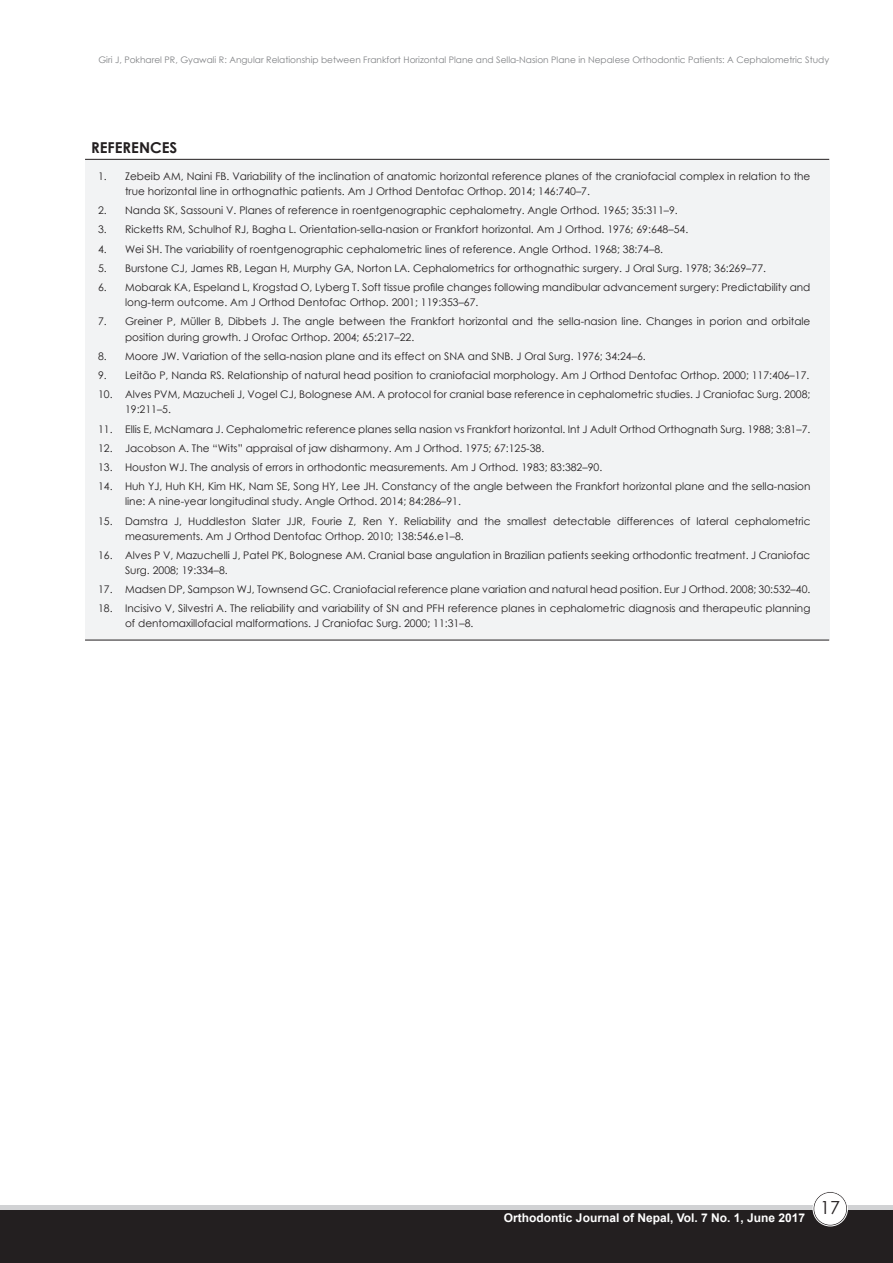
<style>
.page{position:relative;width:893px;height:1263px;background:#fff}
.page>*{position:absolute;margin:0;border:0;box-sizing:border-box;transform-origin:0 0}
.t1{font:18px "Century Gothic";color:#231f20}
.t2{font:700 15px "Century Gothic";color:#231f20}
.t3{font:700 12px "Arial";color:#fff}
.t4{font:10.5px/15px "Century Gothic";color:#231f20}
.t5{font:9px "Century Gothic";color:#808285}
</style>
<div class="page">
<div style="left:0;top:1205px;width:893px;height:58px;background:linear-gradient(to right,#d1d2d4,#d1d2d4)"></div>
<div style="left:0;top:1211px;width:893px;height:52px;background:#231f20"></div>
<div style="left:814px;top:1192px;width:33px;height:33px;background:#fff;border-radius:50%"></div>
<div style="left:813px;top:1192px;width:34px;height:34px;border:1px solid #231f20;border-radius:50%"></div>
<div style="left:813px;top:1191px;width:35px;height:35px;border:1px solid #fff;border-radius:50%"></div>
<div style="left:85px;top:159px;width:744px;height:481px;background:#f2f3f4"></div>
<hr style="left:85px;top:159px;width:744px;height:1px;background:#231f20">
<hr style="left:85px;top:640px;width:744px;height:1px;background:#231f20">
<p class="t5" style="left:98px;top:54px;width:732px">Giri J, Pokharel PR, Gyawali R: Angular Relationship between Frankfort Horizontal Plane and Sella-Nasion Plane in Nepalese Orthodontic Patients: A Cephalometric Study</p>
<p class="t2" style="left:91px;top:136px;width:88px">REFERENCES</p>
<p class="t4" style="left:125px;top:168px;width:687px;text-indent:-27px">1. Zebeib AM, Naini FB. Variability of the inclination of anatomic horizontal reference planes of the craniofacial complex in relation to the true horizontal line in orthognathic patients. Am J Orthod Dentofac Orthop. 2014; 146:740–7.</p>
<p class="t4" style="left:98px;top:203px;width:581px">2. Nanda SK, Sassouni V. Planes of reference in roentgenographic cephalometry. Angle Orthod. 1965; 35:311–9.</p>
<p class="t4" style="left:98px;top:222px;width:592px">3. Ricketts RM, Schulhof RJ, Bagha L. Orientation-sella-nasion or Frankfort horizontal. Am J Orthod. 1976; 69:648–54.</p>
<p class="t4" style="left:98px;top:241px;width:566px">4. Wei SH. The variability of roentgenographic cephalometric lines of reference. Angle Orthod. 1968; 38:74–8.</p>
<p class="t4" style="left:98px;top:260px;width:669px">5. Burstone CJ, James RB, Legan H, Murphy GA, Norton LA. Cephalometrics for orthognathic surgery. J Oral Surg. 1978; 36:269–77.</p>
<p class="t4" style="left:125px;top:280px;width:687px;text-indent:-27px">6. Mobarak KA, Espeland L, Krogstad O, Lyberg T. Soft tissue profile changes following mandibular advancement surgery: Predictability and long-term outcome. Am J Orthod Dentofac Orthop. 2001; 119:353–67.</p>
<p class="t4" style="left:125px;top:314px;width:687px;text-indent:-27px">7. Greiner P, Müller B, Dibbets J. The angle between the Frankfort horizontal and the sella-nasion line. Changes in porion and orbitale position during growth. J Orofac Orthop. 2004; 65:217–22.</p>
<p class="t4" style="left:98px;top:348px;width:549px">8. Moore JW. Variation of the sella-nasion plane and its effect on SNA and SNB. J Oral Surg. 1976; 34:24–6.</p>
<p class="t4" style="left:98px;top:368px;width:713px">9. Leitão P, Nanda RS. Relationship of natural head position to craniofacial morphology. Am J Orthod Dentofac Orthop. 2000; 117:406–17.</p>
<p class="t4" style="left:125px;top:387px;width:687px;text-indent:-27px">10. Alves PVM, Mazucheli J, Vogel CJ, Bolognese AM. A protocol for cranial base reference in cephalometric studies. J Craniofac Surg. 2008;<br>19:211–5.</p>
<p class="t4" style="left:98px;top:421px;width:714px">11. Ellis E, McNamara J. Cephalometric reference planes sella nasion vs Frankfort horizontal. Int J Adult Orthod Orthognath Surg. 1988; 3:81–7.</p>
<p class="t4" style="left:98px;top:440px;width:448px">12. Jacobson A. The “Wits” appraisal of jaw disharmony. Am J Orthod. 1975; 67:125-38.</p>
<p class="t4" style="left:98px;top:460px;width:506px">13. Houston WJ. The analysis of errors in orthodontic measurements. Am J Orthod. 1983; 83:382–90.</p>
<p class="t4" style="left:125px;top:479px;width:687px;text-indent:-27px">14. Huh YJ, Huh KH, Kim HK, Nam SE, Song HY, Lee JH. Constancy of the angle between the Frankfort horizontal plane and the sella-nasion line: A nine-year longitudinal study. Angle Orthod. 2014; 84:286–91.</p>
<p class="t4" style="left:125px;top:513px;width:687px;text-indent:-27px">15. Damstra J, Huddleston Slater JJR, Fourie Z, Ren Y. Reliability and the smallest detectable differences of lateral cephalometric measurements. Am J Orthod Dentofac Orthop. 2010; 138:546.e1–8.</p>
<p class="t4" style="left:125px;top:547px;width:687px;text-indent:-27px">16. Alves P V, Mazuchelli J, Patel PK, Bolognese AM. Cranial base angulation in Brazilian patients seeking orthodontic treatment. J Craniofac<br>Surg. 2008; 19:334–8.</p>
<p class="t4" style="left:98px;top:582px;width:714px">17. Madsen DP, Sampson WJ, Townsend GC. Craniofacial reference plane variation and natural head position. Eur J Orthod. 2008; 30:532–40.</p>
<p class="t4" style="left:125px;top:601px;width:687px;text-indent:-27px">18. Incisivo V, Silvestri A. The reliability and variability of SN and PFH reference planes in cephalometric diagnosis and therapeutic planning of dentomaxillofacial malformations. J Craniofac Surg. 2000; 11:31–8.</p>
<p class="t3" style="left:504px;top:1209px;width:303px">Orthodontic Journal of Nepal, Vol. 7 No. 1, June 2017</p>
<h1 class="t1" style="left:820px;top:1195px;width:21px">17</h1>
</div>
